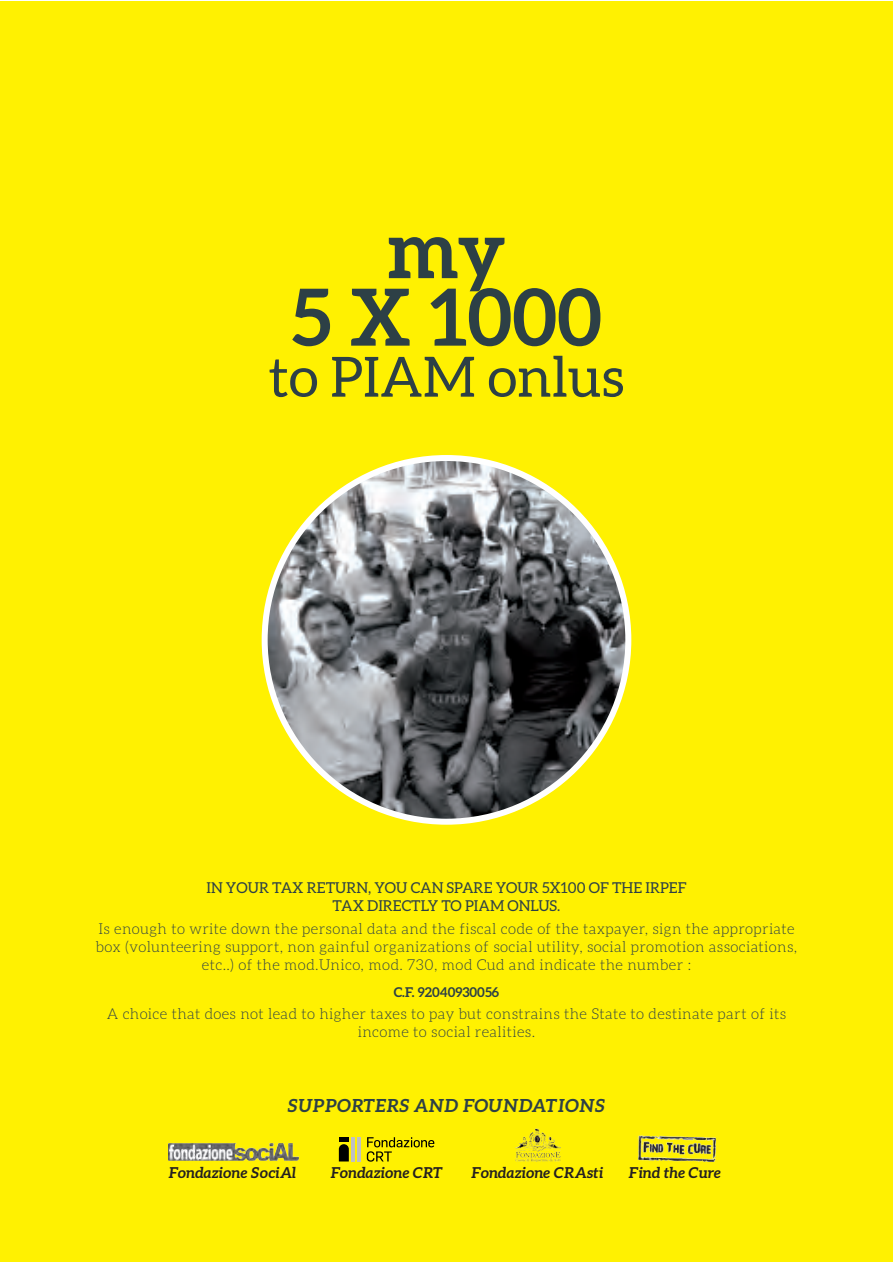
<style>
.page{position:relative;width:893px;height:1263px;background:#fff}
.page>*{position:absolute;margin:0;border:0;box-sizing:border-box;transform-origin:0 0}
.t1{font:700 78.75px "Aleo";color:#2d4046}
.t2{font:55.5px "Aleo";color:#2d4046}
.t3{font:italic 700 18px "Aleo";color:#2d4046}
.t4{font:300 15px/18px "Aleo";letter-spacing:.025em;color:#2d4046;text-align:center}
.t5{font:15px "Aleo";color:#2d4046}
.t6{font:italic 700 15px "Aleo";color:#231f20}
.t7{font:700 13.5px "Aleo";color:#2d4046}
</style>
<div class="page">
<div style="left:0;top:1px;width:893px;height:1260px;background:#fff101"></div>
<img style="left:265px;top:458px;width:363px;height:364px;border-radius:182px">
<img style="left:168px;top:1143px;width:131px;height:18px">
<hr style="left:351px;top:1137px;width:4px;height:24px;background:#bfc0c3">
<hr style="left:358px;top:1137px;width:3px;height:24px;background:#bfc0c3">
<svg style="left:339px;top:1144px;width:10px;height:17px"></svg>
<div style="left:339px;top:1137px;width:10px;height:5px;background:#000"></div>
<svg style="left:367px;top:1137px;width:67px;height:24px"></svg>
<img style="left:516px;top:1129px;width:44px;height:32px">
<img style="left:637px;top:1135px;width:80px;height:26px">
<p class="t1" style="left:387px;top:204px;width:120px">my</p>
<p class="t1" style="left:291px;top:272px;width:312px">5 X 1000</p>
<p class="t2" style="left:269px;top:346px;width:357px">to PIAM onlus</p>
<p class="t5" style="left:207px;top:879px;width:481px">IN YOUR TAX RETURN, YOU CAN SPARE YOUR 5X100 OF THE IRPEF</p>
<p class="t5" style="left:333px;top:897px;width:229px">TAX DIRECTLY TO PIAM ONLUS.</p>
<p class="t4" style="left:96px;top:919px;width:703px">Is enough to write down the personal data and the fiscal code of the taxpayer, sign the appropriate box (volunteering support, non gainful organizations of social utility, social promotion associations, etc..) of the mod.Unico, mod. 730, mod Cud and indicate the number :</p>
<p class="t7" style="left:394px;top:984px;width:107px">C.F. 92040930056</p>
<p class="t4" style="left:107px;top:1004px;width:681px">A choice that does not lead to higher taxes to pay but constrains the State to destinate part of its</p>
<p class="t4" style="left:358px;top:1022px;width:179px">income to social realities.</p>
<p class="t3" style="left:288px;top:1095px;width:319px">SUPPORTERS AND FOUNDATIONS</p>
<p class="t6" style="left:168px;top:1164px;width:129px">Fondazione SociAl</p>
<p class="t6" style="left:330px;top:1164px;width:114px">Fondazione CRT</p>
<p class="t6" style="left:471px;top:1164px;width:133px">Fondazione CRAsti</p>
<p class="t6" style="left:628px;top:1164px;width:94px">Find the Cure</p>
</div>
